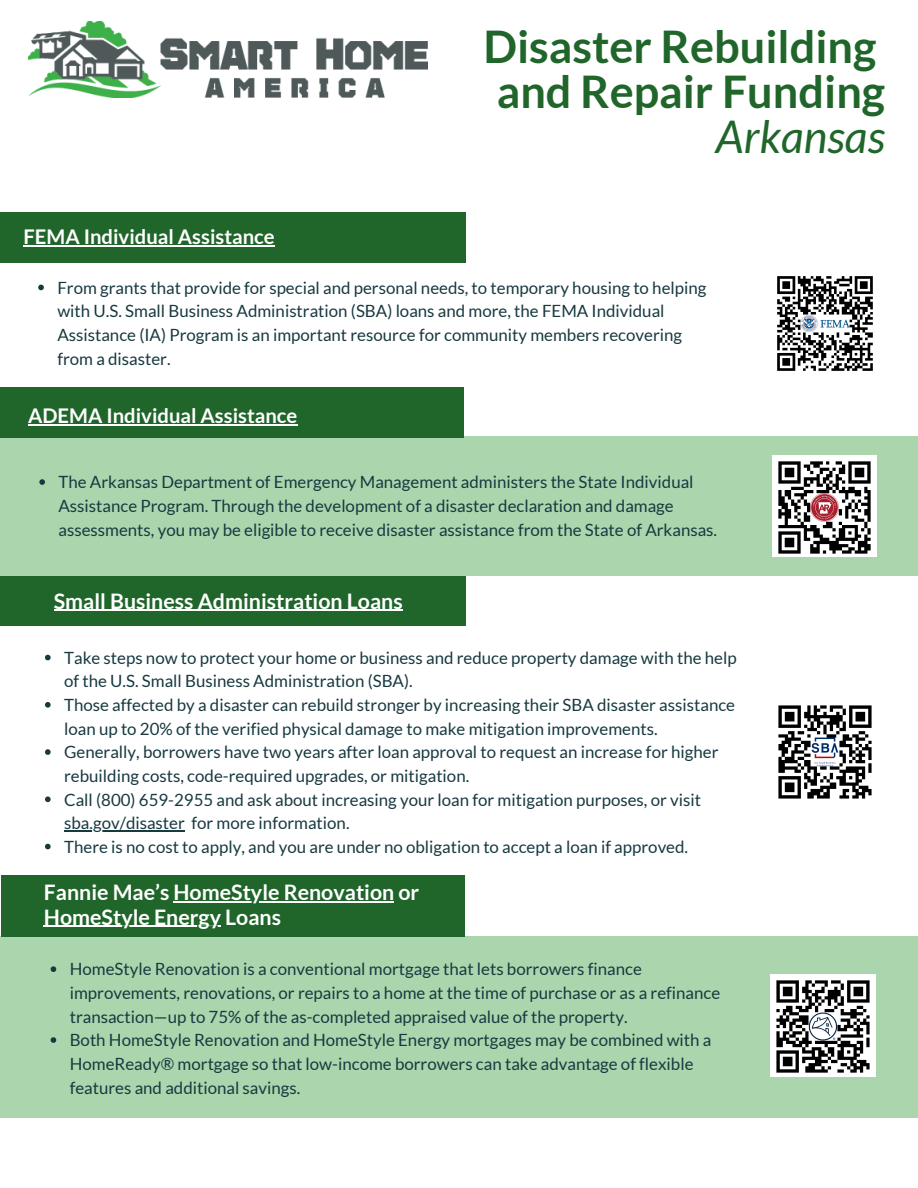
<style>
.page{position:relative;width:918px;height:1188px;background:#fff}
.page>*{position:absolute;margin:0;border:0;box-sizing:border-box;transform-origin:0 0}
.t1{font:700 45px/45px "Lato";color:#20652a}
.t2{font:italic 45px "Lato";color:#20652a}
.t3{font:700 21.3px/24.8px "Lato";color:#fff}
.t4{font:700 20.25px "Lato";color:#fff}
.t5{font:16.8px/23.7px "Lato";color:#173940}
</style>
<div class="page">
<div style="left:0;top:936px;width:918px;height:181px;background:#abd5ac"></div>
<img style="left:28px;top:21px;width:399px;height:77px">
<div style="left:0;top:436px;width:918px;height:140px;background:#abd5ac"></div>
<img style="left:778px;top:705px;width:94px;height:94px">
<div style="left:1px;top:875px;width:464px;height:62px;background:#20652a"></div>
<div style="left:0;top:213px;width:466px;height:50px;background:#20652a"></div>
<svg style="left:38px;top:285px;width:6px;height:5px"></svg>
<svg style="left:45px;top:655px;width:6px;height:5px"></svg>
<svg style="left:45px;top:702px;width:6px;height:6px"></svg>
<svg style="left:45px;top:749px;width:6px;height:6px"></svg>
<svg style="left:45px;top:796px;width:6px;height:6px"></svg>
<hr style="left:64px;top:830px;width:121px;height:1px;background:#173940">
<svg style="left:45px;top:844px;width:6px;height:5px"></svg>
<svg style="left:51px;top:966px;width:5px;height:6px"></svg>
<svg style="left:51px;top:1037px;width:5px;height:6px"></svg>
<div style="left:0;top:576px;width:466px;height:50px;background:#20652a"></div>
<hr style="left:54px;top:610px;width:349px;height:1px;background:#fff">
<hr style="left:173px;top:901px;width:221px;height:1px;background:#fff">
<hr style="left:44px;top:926px;width:177px;height:1px;background:#fff">
<img style="left:771px;top:974px;width:104px;height:103px">
<hr style="left:24px;top:245px;width:251px;height:1px;background:#fff">
<div style="left:0;top:387px;width:464px;height:51px;background:#20652a"></div>
<svg style="left:39px;top:479px;width:6px;height:6px"></svg>
<hr style="left:28px;top:424px;width:269px;height:1px;background:#fff">
<img style="left:777px;top:276px;width:96px;height:95px">
<img style="left:773px;top:456px;width:103px;height:101px">
<p class="t4" style="left:24px;top:225px;width:253px">FEMA Individual Assistance</p>
<h1 class="t1" style="left:483px;top:23px;width:403px">Disaster Rebuilding and Repair Funding</h1>
<h1 class="t2" style="left:716px;top:112px;width:171px">Arkansas</h1>
<p class="t5" style="left:57px;top:276px;width:651px">From grants that provide for special and personal needs, to temporary housing to helping with U.S. Small Business Administration (SBA) loans and more, the FEMA Individual Assistance (IA) Program is an important resource for community members recovering from a disaster.</p>
<p class="t4" style="left:28px;top:404px;width:271px">ADEMA Individual Assistance</p>
<p class="t5" style="left:58px;top:470px;width:660px">The Arkansas Department of Emergency Management administers the State Individual<br>Assistance Program. Through the development of a disaster declaration and damage assessments, you may be eligible to receive disaster assistance from the State of Arkansas.</p>
<p class="t3" style="left:54px;top:588px;width:350px">Small Business Administration Loans</p>
<p class="t5" style="left:64px;top:646px;width:674px">Take steps now to protect your home or business and reduce property damage with the help of the U.S. Small Business Administration (SBA).<br>Those affected by a disaster can rebuild stronger by increasing their SBA disaster assistance loan up to 20% of the verified physical damage to make mitigation improvements.<br>Generally, borrowers have two years after loan approval to request an increase for higher rebuilding costs, code-required upgrades, or mitigation.<br>Call (800) 659-2955 and ask about increasing your loan for mitigation purposes, or visit sba.gov/disaster for more information.<br>There is no cost to apply, and you are under no obligation to accept a loan if approved.</p>
<p class="t3" style="left:44px;top:880px;width:377px">Fannie Mae’s HomeStyle Renovation or<br>HomeStyle Energy Loans</p>
<p class="t5" style="left:70px;top:957px;width:652px">HomeStyle Renovation is a conventional mortgage that lets borrowers finance improvements, renovations, or repairs to a home at the time of purchase or as a refinance transaction—up to 75% of the as-completed appraised value of the property.<br>Both HomeStyle Renovation and HomeStyle Energy mortgages may be combined with a HomeReady® mortgage so that low-income borrowers can take advantage of flexible features and additional savings.</p>
</div>
